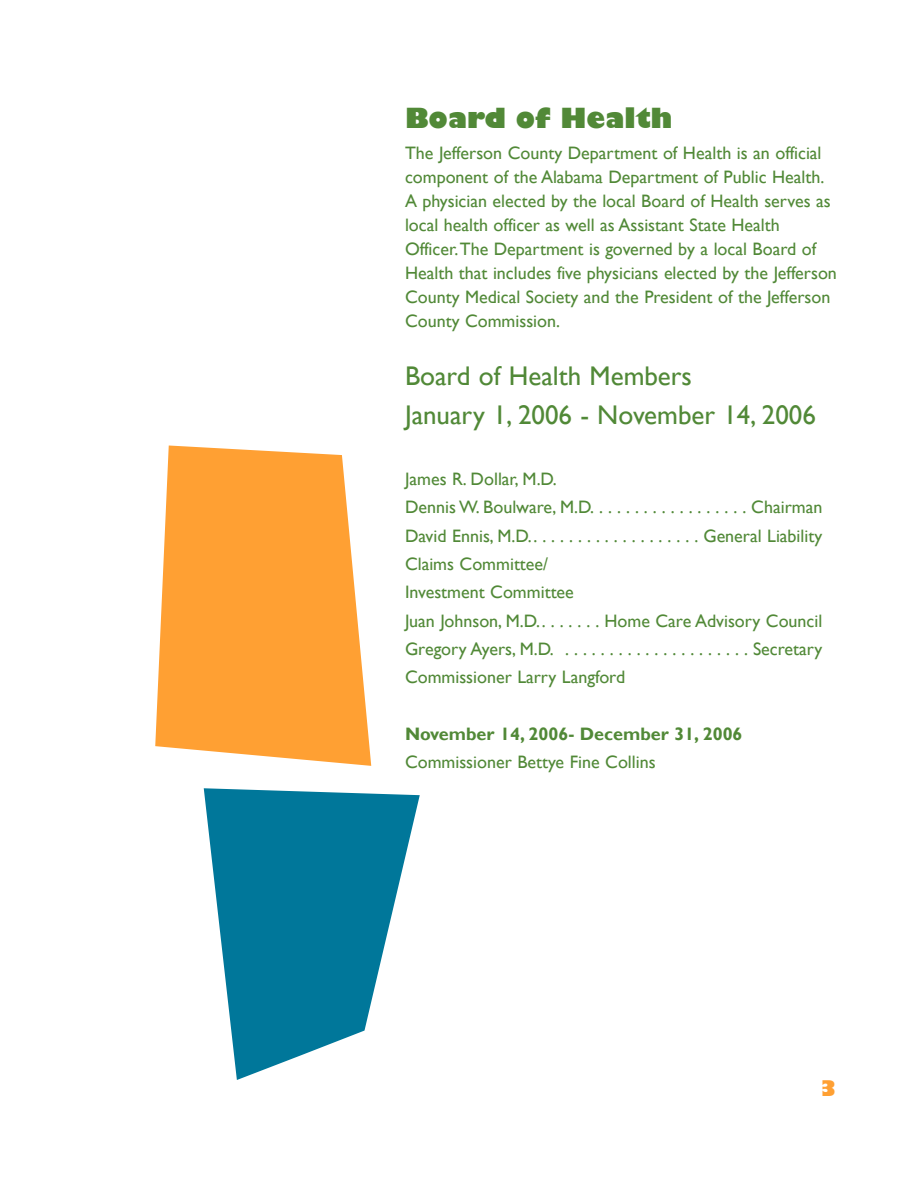
<style>
.page{position:relative;width:918px;height:1188px;background:#fff}
.page>*{position:absolute;margin:0;border:0;box-sizing:border-box;transform-origin:0 0}
.t1{font:27px/39.2px "Gill Sans";color:#518937}
.t2{font:800 27px "Gill Sans";color:#518937}
.t3{font:800 21px "Gill Sans";color:#ffa033}
.t4{font:18px/24px "Gill Sans";color:#518937}
.t5{font:700 18px "Gill Sans";color:#518937}
</style>
<div class="page">
<svg style="left:204px;top:788px;width:216px;height:292px;fill:#00779a"></svg>
<svg style="left:155px;top:446px;width:216px;height:320px;background:#ffad4f"></svg>
<h1 class="t2" style="left:405px;top:102px;width:269px">Board of Health</h1>
<p class="t4" style="left:405px;top:141px;width:433px">The Jefferson County Department of Health is an official component of the Alabama Department of Public Health.<br>A physician elected by the local Board of Health serves as local health officer as well as Assistant State Health Officer.The Department is governed by a local Board of Health that includes five physicians elected by the Jefferson County Medical Society and the President of the Jefferson County Commission.</p>
<h1 class="t1" style="left:405px;top:356px;width:412px">Board of Health Members<br>January 1, 2006 - November 14, 2006</h1>
<p class="t4" style="left:405px;top:465px;width:419px;line-height:28.3px">James R. Dollar, M.D.<br>Dennis W. Boulware, M.D. . . . . . . . . . . . . . . . . . Chairman David Ennis, M.D.. . . . . . . . . . . . . . . . . . . General Liability Claims Committee/<br>Investment Committee<br>Juan Johnson, M.D.. . . . . . . Home Care Advisory Council Gregory Ayers, M.D. . . . . . . . . . . . . . . . . . . . . . Secretary Commissioner Larry Langford</p>
<p class="t5" style="left:405px;top:723px;width:339px">November 14, 2006- December 31, 2006</p>
<p class="t4" style="left:405px;top:750px;width:252px">Commissioner Bettye Fine Collins</p>
<p class="t3" style="left:819px;top:1075px;width:19px">3</p>
</div>
